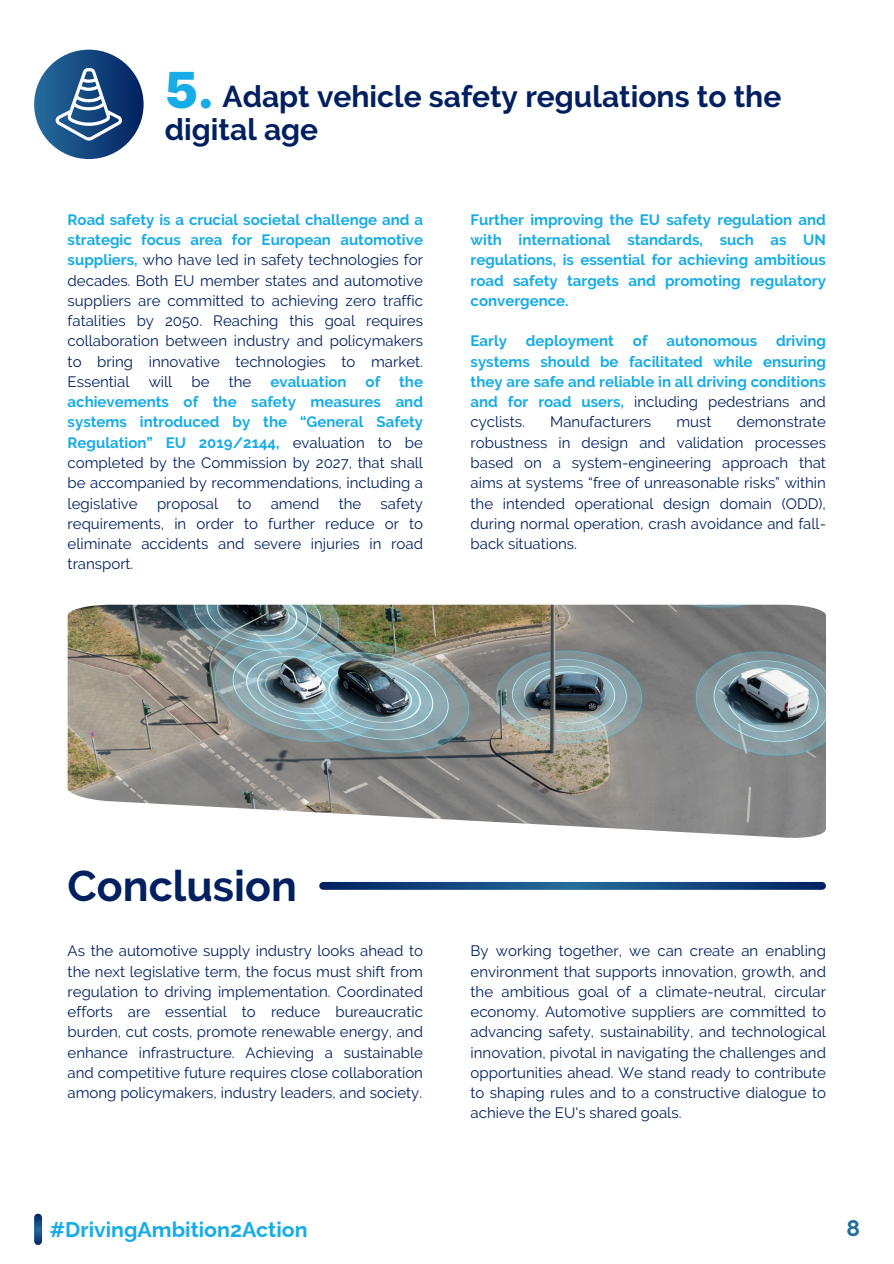
<style>
.page{position:relative;width:894px;height:1264px;background:#fff}
.page>*{position:absolute;margin:0;border:0;box-sizing:border-box;transform-origin:0 0}
.t1{font:900 49.65px "Inter";color:#17ace6}
.t2{font:700 42.75px "Raleway";color:#002060}
.t3{font:700 30px/32.7px "Raleway";color:#002060}
.t4{font:700 22.5px "Raleway";color:#266c9c}
.t5{font:700 21.3px "Raleway";color:#17ace6}
.t6{font:15px/20.2px "Raleway";color:#002060;text-align:justify}
.t7{font:700 15px/20.2px "Raleway";color:#17ace6;text-align:justify}
.s1{color:#fff}
.s2{font-weight:700;color:#17ace6}
.s3{font-weight:400;color:#002060}
</style>
<div class="page">
<svg style="left:34px;top:1217px;width:8px;height:24px"></svg>
<div style="left:34px;top:50px;width:109px;height:109px;background:linear-gradient(to right,#2a6f9e,#002161);border-radius:50%"></div>
<svg style="left:56px;top:68px;width:66px;height:72px"></svg>
<img style="left:68px;top:604px;width:757px;height:233px">
<svg style="left:323px;top:882px;width:498px;height:7px;background:#13467e"></svg>
<h2 class="t1" style="left:165px;top:60px;width:50px">5.</h2>
<p class="t3" style="left:165px;top:80px;width:618px"><span class="s1">1.</span> Adapt vehicle safety regulations to the digital age</p>
<p class="t6" style="left:68px;top:209px;width:357px"><span class="s2">Road safety is a crucial societal challenge and a strategic focus area for European automotive suppliers,</span> who have led in safety technologies for decades. Both EU member states and automotive suppliers are committed to achieving zero traffic fatalities by 2050. Reaching this goal requires collaboration between industry and policymakers to bring innovative technologies to market.<br>Essential</p>
<p class="t6" style="left:149px;top:371px;width:25px">will</p>
<p class="t6" style="left:191px;top:371px;width:20px">be</p>
<p class="t6" style="left:229px;top:371px;width:24px">the</p>
<p class="t7" style="left:270px;top:371px;width:78px">evaluation</p>
<p class="t7" style="left:365px;top:371px;width:16px">of</p>
<p class="t6" style="left:68px;top:371px;width:357px;text-indent:331px"><span class="s2">the achievements of the safety measures and systems introduced by the “General Safety Regulation” EU 2019/2144,</span> evaluation to be completed by the Commission by 2027, that shall be accompanied by recommendations, including a legislative</p>
<p class="t6" style="left:68px;top:493px;width:357px;text-indent:313px">safety requirements, in order to further reduce or to eliminate accidents and severe injuries in road transport.</p>
<p class="t6" style="left:157px;top:493px;width:63px">proposal</p>
<p class="t6" style="left:237px;top:493px;width:15px">to</p>
<p class="t6" style="left:270px;top:493px;width:50px">amend</p>
<p class="t6" style="left:338px;top:493px;width:24px">the</p>
<p class="t7" style="left:470px;top:209px;width:357px">Further improving the EU safety regulation and with international standards, such as UN regulations, is essential for achieving ambitious road safety targets and promoting regulatory convergence.</p>
<h5 class="t7" style="left:470px;top:331px;width:38px">Early</h5>
<h5 class="t7" style="left:526px;top:331px;width:90px">deployment</h5>
<h5 class="t7" style="left:632px;top:331px;width:16px">of</h5>
<h5 class="t7" style="left:666px;top:331px;width:92px">autonomous</h5>
<h5 class="t7" style="left:470px;top:331px;width:357px;text-indent:305px">driving systems should be facilitated while ensuring they are safe and reliable in all driving conditions and for road users, <span class="s3">including pedestrians and cyclists.</span></h5>
<h5 class="t6" style="left:550px;top:412px;width:102px">Manufacturers</h5>
<h5 class="t6" style="left:676px;top:412px;width:37px">must</h5>
<h5 class="t6" style="left:470px;top:412px;width:357px;text-indent:266px">demonstrate robustness in design and validation processes based on a system-engineering approach that aims at systems “free of unreasonable risks” within the intended operational design domain (ODD), during normal operation, crash avoidance and fall&shy;back situations.</h5>
<p class="t2" style="left:68px;top:860px;width:231px">Conclusion</p>
<p class="t6" style="left:68px;top:940px;width:357px">As the automotive supply industry looks ahead to the next legislative term, the focus must shift from regulation to driving implementation. Coordinated efforts are essential to reduce bureaucratic burden, cut costs, promote renewable energy, and enhance infrastructure. Achieving a sustainable and competitive future requires close collaboration among policymakers, industry leaders, and society.</p>
<h4 class="t6" style="left:470px;top:940px;width:357px">By working together, we can create an enabling environment that supports innovation, growth, and the ambitious goal of a climate-neutral, circular economy. Automotive suppliers are committed to advancing safety, sustainability, and technological innovation, pivotal in navigating the challenges and opportunities ahead. We stand ready to contribute to shaping rules and to a constructive dialogue to achieve the EU's shared goals.</h4>
<h3 class="t5" style="left:50px;top:1216px;width:259px">#DrivingAmbition2Action</h3>
<h1 class="t4" style="left:846px;top:1215px;width:15px">8</h1>
</div>
